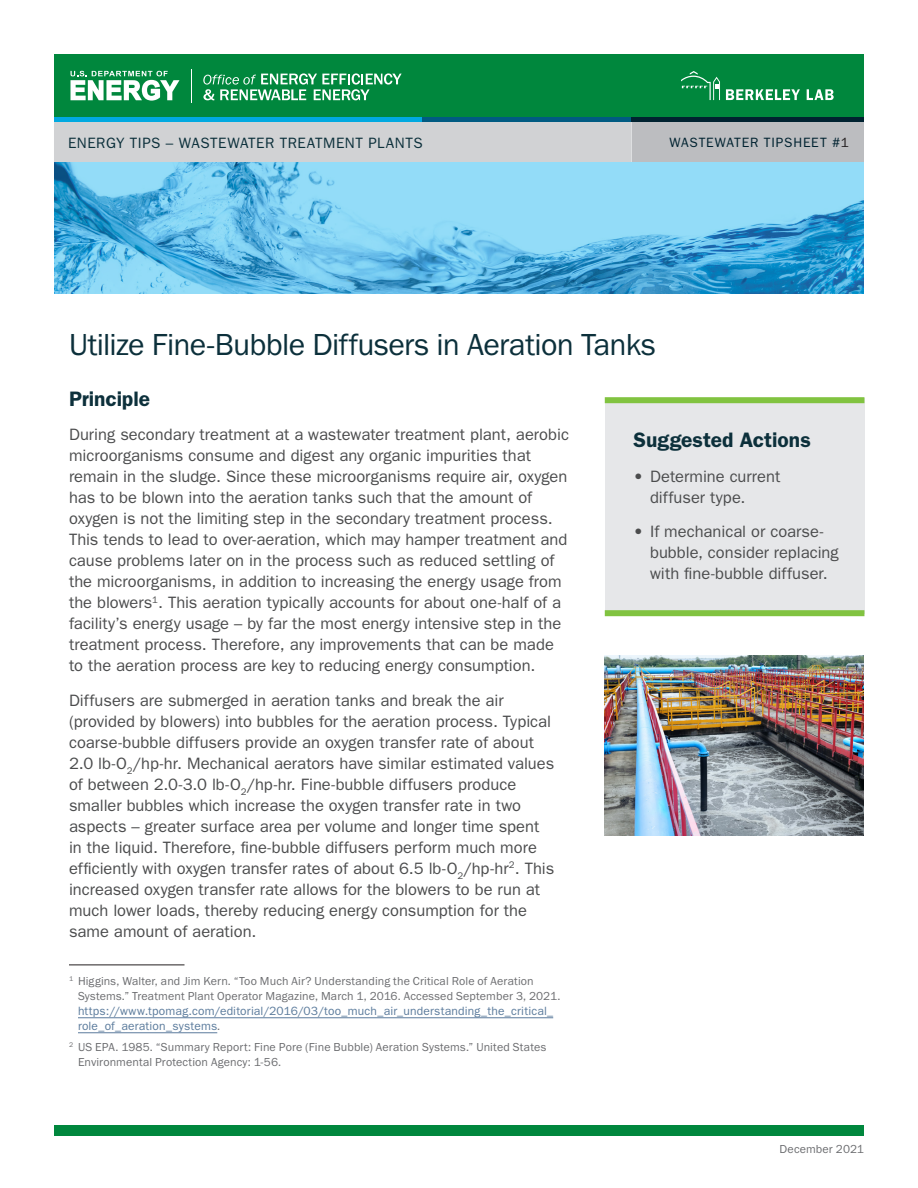
<style>
.page{position:relative;width:918px;height:1188px;background:#fff}
.page>*{position:absolute;margin:0;border:0;box-sizing:border-box;transform-origin:0 0}
.Head{font:31.5px "Franklin Gothic URW Boo";letter-spacing:-.02em;color:#0c303b}
.Subhead{font:600 21px "Franklin Gothic";letter-spacing:-.005em;color:#0c303b}
.Body_Text{font:16.5px/21px "Franklin Gothic";color:#4b4c4d}
.t1{font:15px "Franklin Gothic";letter-spacing:.035em;color:#0c303b}
.t2{font:13.5px "Franklin Gothic";letter-spacing:.06em;color:#002230}
.Footnotes{font:12px/15px "Franklin Gothic URW Boo";letter-spacing:.01em;color:#6c6d70}
.s1{color:#231f20}
.s2{font-family:"Franklin Gothic";color:#5b7b9c}
</style>
<div class="page">
<div style="left:54px;top:122px;width:578px;height:40px;background:#d1d2d4"></div>
<div style="left:632px;top:122px;width:232px;height:40px;background:#bcbdc0"></div>
<div style="left:605px;top:399px;width:259px;height:215px;background:#e6e7e9"></div>
<div style="left:605px;top:397px;width:259px;height:6px;background:#81c340"></div>
<div style="left:605px;top:610px;width:259px;height:6px;background:#81c340"></div>
<div style="left:54px;top:1125px;width:810px;height:11px;background:#00873d"></div>
<img style="left:54px;top:162px;width:810px;height:131px">
<div style="left:54px;top:54px;width:810px;height:63px;background:#00873d"></div>
<hr style="left:78px;top:1018px;width:475px;height:1px;background:#5b7b9c">
<hr style="left:78px;top:1033px;width:139px;height:1px;background:#5b7b9c">
<hr style="left:69px;top:965px;width:115px;height:1px;background:#231f20">
<div style="left:421px;top:117px;width:211px;height:5px;background:#005b82"></div>
<div style="left:54px;top:117px;width:367px;height:5px;background:#00a9e0"></div>
<div style="left:632px;top:117px;width:232px;height:5px;background:#002230"></div>
<svg style="left:203px;top:73px;width:199px;height:27px"></svg>
<svg style="left:70px;top:71px;width:110px;height:30px"></svg>
<hr style="left:191px;top:69px;width:1px;height:33px;background:#fff">
<svg style="left:681px;top:71px;width:39px;height:29px"></svg>
<svg style="left:726px;top:89px;width:74px;height:11px"></svg>
<svg style="left:807px;top:89px;width:27px;height:11px"></svg>
<img style="left:605px;top:655px;width:259px;height:180px">
<p class="t1" style="left:68px;top:134px;width:356px">ENERGY TIPS – WASTEWATER TREATMENT PLANTS</p>
<p class="t2" style="left:670px;top:134px;width:181px">WASTEWATER TIPSHEET #<span class="s1">1</span></p>
<p class="Head" style="left:69px;top:325px;width:588px">Utilize Fine-Bubble Diffusers in Aeration Tanks</p>
<p class="Subhead" style="left:69px;top:386px;width:83px">Principle</p>
<p class="Body_Text" style="left:69px;top:424px;width:501px">During secondary treatment at a wastewater treatment plant, aerobic microorganisms consume and digest any organic impurities that remain in the sludge. Since these microorganisms require air, oxygen has to be blown into the aeration tanks such that the amount of oxygen is not the limiting step in the secondary treatment process.<br>This tends to lead to over-aeration, which may hamper treatment and cause problems later on in the process such as reduced settling of the microorganisms, in addition to increasing the energy usage from the blowers<sup>1</sup>. This aeration typically accounts for about one-half of a facility’s energy usage – by far the most energy intensive step in the treatment process. Therefore, any improvements that can be made to the aeration process are key to reducing energy consumption.</p>
<p class="Body_Text" style="left:69px;top:689px;width:487px">Diffusers are submerged in aeration tanks and break the air (provided by blowers) into bubbles for the aeration process. Typical coarse-bubble diffusers provide an oxygen transfer rate of about 2.0 lb-O<sub>2</sub>/hp-hr. Mechanical aerators have similar estimated values of between 2.0-3.0 lb-O<sub>2</sub>/hp-hr. Fine-bubble diffusers produce smaller bubbles which increase the oxygen transfer rate in two aspects – greater surface area per volume and longer time spent in the liquid. Therefore, fine-bubble diffusers perform much more efficiently with oxygen transfer rates of about 6.5 lb-O<sub>2</sub>/hp-hr<sup>2</sup>. This increased oxygen transfer rate allows for the blowers to be run at much lower loads, thereby reducing energy consumption for the same amount of aeration.</p>
<p class="Footnotes" style="left:78px;top:973px;width:484px;text-indent:-9px"><sup>1</sup> Higgins, Walter, and Jim Kern. “Too Much Air? Understanding the Critical Role of Aeration Systems.” Treatment Plant Operator Magazine, March 1, 2016. Accessed September 3, 2021. <span class="s2">https://www.tpomag.com/editorial/2016/03/too_much_air_understanding_the_critical_ role_of_aeration_systems</span>.</p>
<p class="Footnotes" style="left:78px;top:1039px;width:470px;text-indent:-9px"><sup>2</sup> US EPA. 1985. “Summary Report: Fine Pore (Fine Bubble) Aeration Systems.” United States<br>Environmental Protection Agency: 1-56.</p>
<p class="Subhead" style="left:634px;top:428px;width:179px">Suggested Actions</p>
<p class="Body_Text" style="left:650px;top:465px;width:132px;text-indent:-16px">• Determine current diffuser type.</p>
<p class="Body_Text" style="left:650px;top:521px;width:190px;text-indent:-16px">• If mechanical or coarse&shy;bubble, consider replacing with fine-bubble diffuser.</p>
<p class="Footnotes" style="left:780px;top:1141px;width:86px">December 2021</p>
</div>
